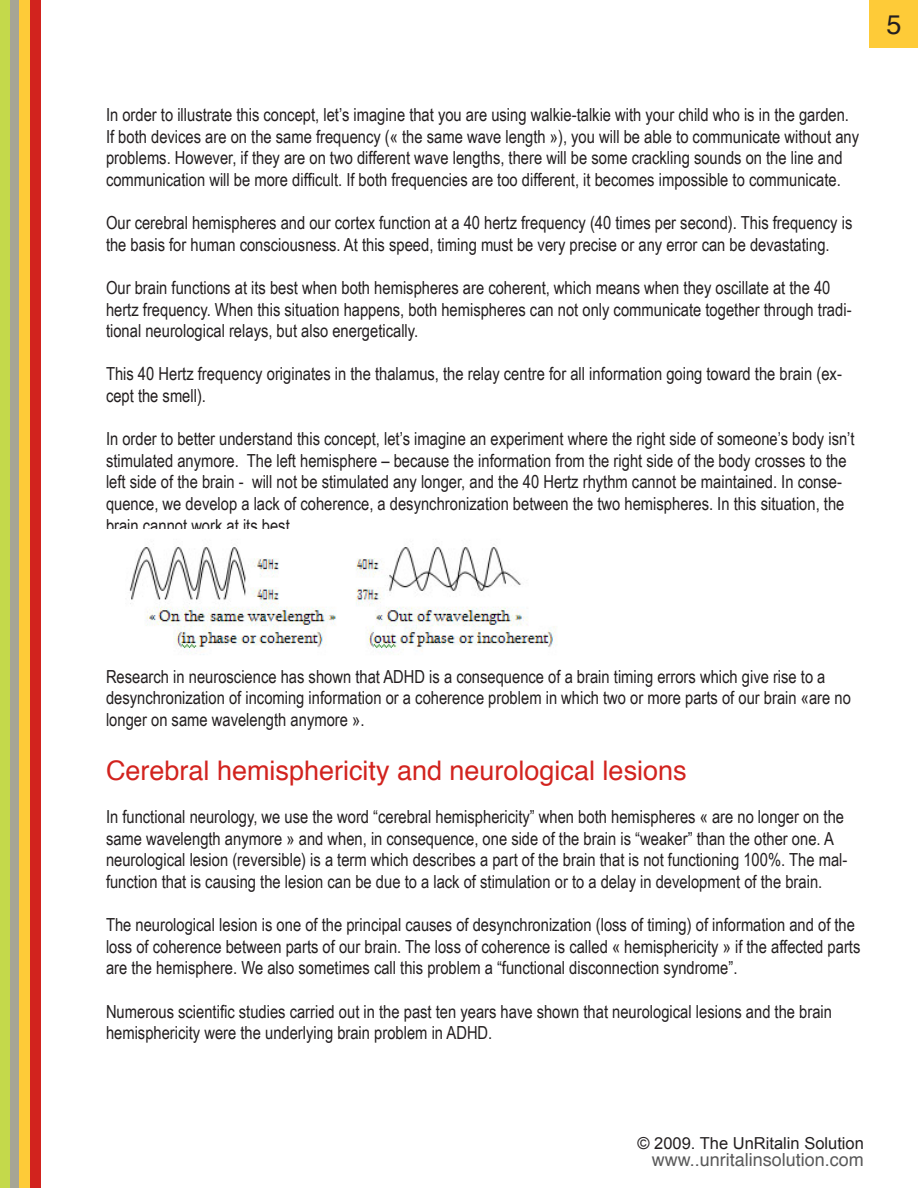
<style>
.page{position:relative;width:918px;height:1188px;background:#fff}
.page>*{position:absolute;margin:0;border:0;box-sizing:border-box;transform-origin:0 0}
.t1{font:27px "Helvetica";color:#d2231e}
.t2{font:27px "Helvetica";color:#231f20}
.t3{font:18px/21.6px "Arial Narrow";color:#231f20}
.t4{font:18px "Helvetica";color:#595959}
.t5{font:16.5px "Arial";color:#231f20}
</style>
<div class="page">
<div style="left:10px;top:0;width:10px;height:1188px;background:#a6a595"></div>
<div style="left:20px;top:0;width:10px;height:1188px;background:#fecb38"></div>
<div style="left:30px;top:0;width:10px;height:1188px;background:#d2231e"></div>
<div style="left:0;top:0;width:10px;height:1188px;background:#c4d94b"></div>
<div style="left:869px;top:0;width:49px;height:48px;background:#fecb38"></div>
<img style="left:129px;top:546px;width:427px;height:109px">
<p class="t2" style="left:886px;top:4px;width:17px">5</p>
<p class="t3" style="left:106px;top:103px;width:755px">In order to illustrate this concept, let’s imagine that you are using walkie-talkie with your child who is in the garden.<br>If both devices are on the same frequency (« the same wave length »), you will be able to communicate without any problems. However, if they are on two different wave lengths, there will be some crackling sounds on the line and communication will be more difficult. If both frequencies are too different, it becomes impossible to communicate.</p>
<p class="t3" style="left:106px;top:211px;width:748px">Our cerebral hemispheres and our cortex function at a 40 hertz frequency (40 times per second). This frequency is the basis for human consciousness. At this speed, timing must be very precise or any error can be devastating.</p>
<p class="t3" style="left:106px;top:276px;width:747px">Our brain functions at its best when both hemispheres are coherent, which means when they oscillate at the 40 hertz frequency. When this situation happens, both hemispheres can not only communicate together through tradi&shy;tional neurological relays, but also energetically.</p>
<p class="t3" style="left:106px;top:362px;width:738px">This 40 Hertz frequency originates in the thalamus, the relay centre for all information going toward the brain (ex&shy;cept the smell).</p>
<p class="t3" style="left:106px;top:427px;width:750px">In order to better understand this concept, let’s imagine an experiment where the right side of someone’s body isn’t stimulated anymore. The left hemisphere – because the information from the right side of the body crosses to the left side of the brain - will not be stimulated any longer, and the 40 Hertz rhythm cannot be maintained. In conse&shy;quence, we develop a lack of coherence, a desynchronization between the two hemispheres. In this situation, the brain cannot work at its best.</p>
<p class="t3" style="left:106px;top:665px;width:746px">Research in neuroscience has shown that ADHD is a consequence of a brain timing errors which give rise to a desynchronization of incoming information or a coherence problem in which two or more parts of our brain «are no longer on same wavelength anymore ».</p>
<p class="t1" style="left:106px;top:750px;width:582px">Cerebral hemisphericity and neurological lesions</p>
<p class="t3" style="left:106px;top:805px;width:743px">In functional neurology, we use the word “cerebral hemisphericity” when both hemispheres « are no longer on the same wavelength anymore » and when, in consequence, one side of the brain is “weaker” than the other one. A neurological lesion (reversible) is a term which describes a part of the brain that is not functioning 100%. The mal&shy;function that is causing the lesion can be due to a lack of stimulation or to a delay in development of the brain.</p>
<p class="t3" style="left:106px;top:913px;width:756px">The neurological lesion is one of the principal causes of desynchronization (loss of timing) of information and of the loss of coherence between parts of our brain. The loss of coherence is called « hemisphericity » if the affected parts are the hemisphere. We also sometimes call this problem a “functional disconnection syndrome”.</p>
<p class="t3" style="left:106px;top:1000px;width:728px">Numerous scientific studies carried out in the past ten years have shown that neurological lesions and the brain hemisphericity were the underlying brain problem in ADHD.</p>
<p class="t5" style="left:638px;top:1132px;width:228px">© 2009. The UnRitalin Solution</p>
<p class="t4" style="left:652px;top:1146px;width:214px">www..unritalinsolution.com</p>
</div>
